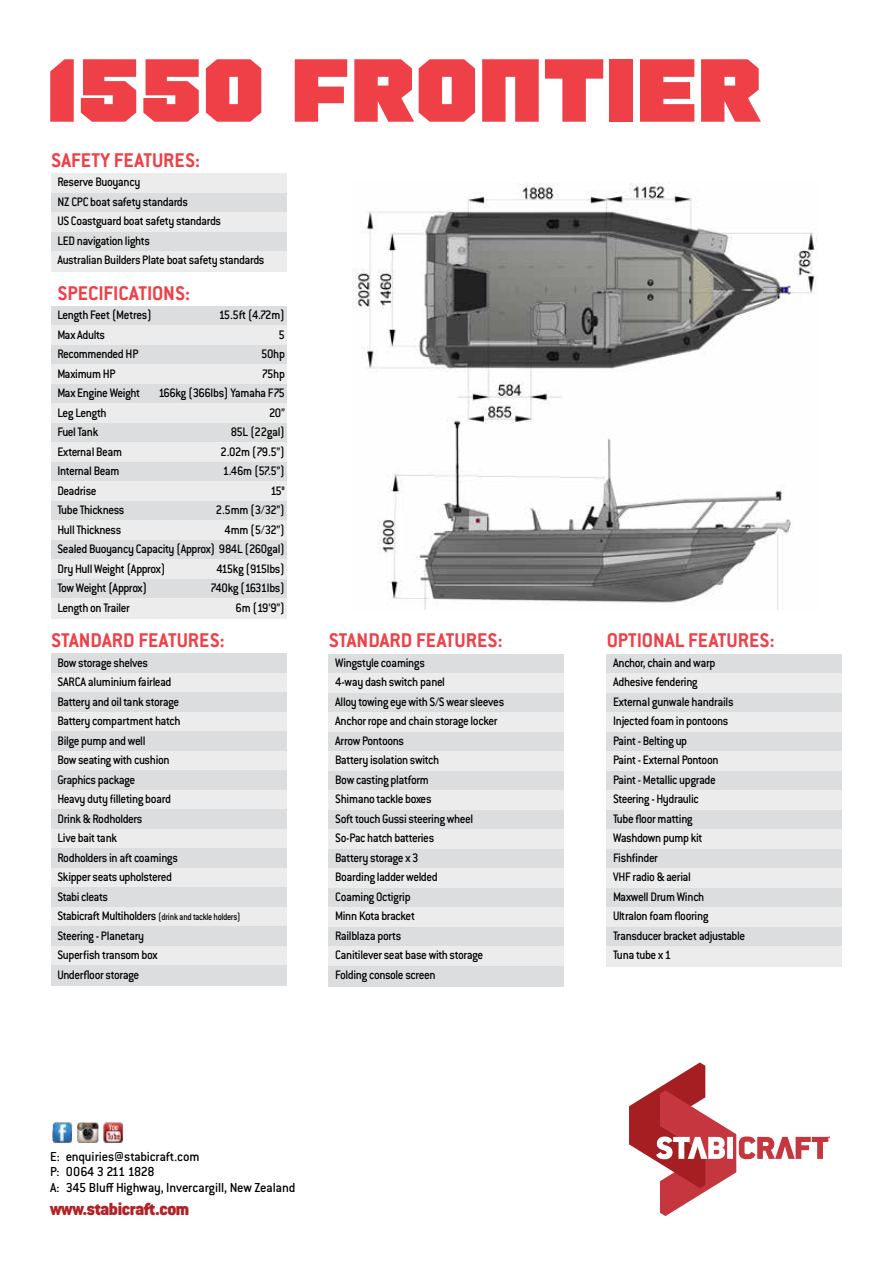
<style>
.page{position:relative;width:893px;height:1263px;background:#fff}
.page>*{position:absolute;margin:0;border:0;box-sizing:border-box;transform-origin:0 0}
.t1{font:700 89.25px "CWM";letter-spacing:.03em;color:#ef4048}
.t2{font:700 21.75px "Conduit ITC Std";color:#ef4048}
.t3{font:900 19.2px "Conduit ITC Pro";letter-spacing:-.02em;color:#b12227;scale:.95 1}
.t4{font:500 14.25px/15.9px "Conduit ITC Std";letter-spacing:-.015em;color:#000}
.t5{font:500 13.5px/19.5px "Conduit ITC Std";letter-spacing:-.035em;color:#000;scale:.93 1}
.t6{font:500 10.5px "Conduit ITC Std";letter-spacing:-.035em;color:#000;scale:.86 1}
.s1{font-size:13.5px}
</style>
<div class="page">
<svg style="left:629px;top:1062px;width:201px;height:154px"></svg>
<img style="left:52px;top:1121px;width:20px;height:22px">
<img style="left:77px;top:1121px;width:21px;height:22px">
<img style="left:103px;top:1122px;width:20px;height:21px">
<div style="left:51px;top:173px;width:235px;height:21px;background:#ececed"></div>
<div style="left:51px;top:193px;width:235px;height:20px;background:#dcddde"></div>
<div style="left:51px;top:212px;width:235px;height:21px;background:#ececed"></div>
<div style="left:51px;top:232px;width:235px;height:20px;background:#dcddde"></div>
<div style="left:51px;top:251px;width:235px;height:21px;background:#ececed"></div>
<div style="left:51px;top:306px;width:235px;height:20px;background:#dcddde"></div>
<div style="left:51px;top:326px;width:235px;height:20px;background:#ececed"></div>
<div style="left:51px;top:345px;width:235px;height:20px;background:#dcddde"></div>
<div style="left:51px;top:365px;width:235px;height:20px;background:#ececed"></div>
<div style="left:51px;top:384px;width:235px;height:20px;background:#dcddde"></div>
<div style="left:51px;top:404px;width:235px;height:20px;background:#ececed"></div>
<div style="left:51px;top:423px;width:235px;height:20px;background:#dcddde"></div>
<div style="left:51px;top:443px;width:235px;height:20px;background:#ececed"></div>
<div style="left:51px;top:462px;width:235px;height:20px;background:#dcddde"></div>
<div style="left:51px;top:482px;width:235px;height:20px;background:#ececed"></div>
<div style="left:51px;top:501px;width:235px;height:20px;background:#dcddde"></div>
<div style="left:51px;top:521px;width:235px;height:20px;background:#ececed"></div>
<div style="left:51px;top:540px;width:235px;height:20px;background:#dcddde"></div>
<div style="left:51px;top:560px;width:235px;height:20px;background:#ececed"></div>
<div style="left:51px;top:579px;width:235px;height:20px;background:#dcddde"></div>
<div style="left:51px;top:599px;width:235px;height:20px;background:#ececed"></div>
<div style="left:51px;top:654px;width:235px;height:20px;background:#dcddde"></div>
<div style="left:51px;top:673px;width:235px;height:20px;background:#ececed"></div>
<div style="left:51px;top:693px;width:235px;height:20px;background:#dcddde"></div>
<div style="left:51px;top:712px;width:235px;height:20px;background:#ececed"></div>
<div style="left:51px;top:732px;width:235px;height:20px;background:#dcddde"></div>
<div style="left:51px;top:751px;width:235px;height:20px;background:#ececed"></div>
<div style="left:51px;top:771px;width:235px;height:20px;background:#dcddde"></div>
<div style="left:51px;top:790px;width:235px;height:20px;background:#ececed"></div>
<div style="left:51px;top:810px;width:235px;height:20px;background:#dcddde"></div>
<div style="left:51px;top:829px;width:235px;height:20px;background:#ececed"></div>
<div style="left:51px;top:849px;width:235px;height:20px;background:#dcddde"></div>
<div style="left:51px;top:868px;width:235px;height:20px;background:#ececed"></div>
<div style="left:51px;top:888px;width:235px;height:20px;background:#dcddde"></div>
<div style="left:51px;top:907px;width:235px;height:20px;background:#ececed"></div>
<div style="left:51px;top:927px;width:235px;height:20px;background:#dcddde"></div>
<div style="left:51px;top:946px;width:235px;height:20px;background:#ececed"></div>
<div style="left:51px;top:966px;width:235px;height:20px;background:#dcddde"></div>
<img style="left:353px;top:182px;width:464px;height:428px">
<div style="left:329px;top:654px;width:235px;height:20px;background:#dcddde"></div>
<div style="left:329px;top:673px;width:235px;height:21px;background:#ececed"></div>
<div style="left:329px;top:693px;width:235px;height:20px;background:#dcddde"></div>
<div style="left:329px;top:712px;width:235px;height:21px;background:#ececed"></div>
<div style="left:329px;top:732px;width:235px;height:20px;background:#dcddde"></div>
<div style="left:329px;top:751px;width:235px;height:21px;background:#ececed"></div>
<div style="left:329px;top:771px;width:235px;height:20px;background:#dcddde"></div>
<div style="left:329px;top:790px;width:235px;height:21px;background:#ececed"></div>
<div style="left:329px;top:810px;width:235px;height:20px;background:#dcddde"></div>
<div style="left:329px;top:829px;width:235px;height:21px;background:#ececed"></div>
<div style="left:329px;top:849px;width:235px;height:20px;background:#dcddde"></div>
<div style="left:329px;top:868px;width:235px;height:21px;background:#ececed"></div>
<div style="left:329px;top:888px;width:235px;height:20px;background:#dcddde"></div>
<div style="left:329px;top:907px;width:235px;height:21px;background:#ececed"></div>
<div style="left:329px;top:927px;width:235px;height:20px;background:#dcddde"></div>
<div style="left:329px;top:946px;width:235px;height:21px;background:#ececed"></div>
<div style="left:329px;top:966px;width:235px;height:20px;background:#dcddde"></div>
<div style="left:607px;top:654px;width:235px;height:20px;background:#dcddde"></div>
<div style="left:607px;top:673px;width:235px;height:21px;background:#ececed"></div>
<div style="left:607px;top:693px;width:235px;height:20px;background:#dcddde"></div>
<div style="left:607px;top:712px;width:235px;height:21px;background:#ececed"></div>
<div style="left:607px;top:732px;width:235px;height:20px;background:#dcddde"></div>
<div style="left:607px;top:751px;width:235px;height:21px;background:#ececed"></div>
<div style="left:607px;top:771px;width:235px;height:20px;background:#dcddde"></div>
<div style="left:607px;top:790px;width:235px;height:21px;background:#ececed"></div>
<div style="left:607px;top:810px;width:235px;height:20px;background:#dcddde"></div>
<div style="left:607px;top:829px;width:235px;height:21px;background:#ececed"></div>
<div style="left:607px;top:849px;width:235px;height:20px;background:#dcddde"></div>
<div style="left:607px;top:868px;width:235px;height:21px;background:#ececed"></div>
<div style="left:607px;top:888px;width:235px;height:20px;background:#dcddde"></div>
<div style="left:607px;top:907px;width:235px;height:21px;background:#ececed"></div>
<div style="left:607px;top:927px;width:235px;height:20px;background:#dcddde"></div>
<div style="left:607px;top:946px;width:235px;height:21px;background:#ececed"></div>
<h1 class="t1" style="left:48px;top:34px;width:714px">1550 FRONTIER</h1>
<h2 class="t2" style="left:51px;top:147px;width:151px">SAFETY FEATURES:</h2>
<p class="t5" style="left:57px;top:172px;width:224px">Reserve Buoyancy<br>NZ CPC boat safety standards<br>US Coastguard boat safety standards<br>LED navigation lights<br>Australian Builders Plate boat safety standards</p>
<h2 class="t2" style="left:57px;top:280px;width:134px">SPECIFICATIONS:</h2>
<p class="t5" style="left:57px;top:305px;width:103px">Length Feet (Metres)</p>
<p class="t5" style="left:219px;top:305px;width:73px">15.5ft (4.72m)</p>
<p class="t5" style="left:57px;top:324px;width:53px">Max Adults</p>
<p class="t5" style="left:279px;top:324px;width:8px">5</p>
<p class="t5" style="left:57px;top:344px;width:89px">Recommended HP</p>
<p class="t5" style="left:261px;top:344px;width:27px">50hp</p>
<p class="t5" style="left:57px;top:363px;width:64px">Maximum HP</p>
<p class="t5" style="left:262px;top:363px;width:26px">75hp</p>
<p class="t5" style="left:57px;top:383px;width:91px">Max Engine Weight</p>
<p class="t5" style="left:158px;top:383px;width:138px">166kg (366lbs) Yamaha F75</p>
<p class="t5" style="left:57px;top:402px;width:54px">Leg Length</p>
<p class="t5" style="left:269px;top:402px;width:19px">20”</p>
<p class="t5" style="left:57px;top:422px;width:46px">Fuel Tank</p>
<p class="t5" style="left:231px;top:422px;width:60px">85L (22gal)</p>
<p class="t5" style="left:57px;top:441px;width:71px">External Beam</p>
<p class="t5" style="left:221px;top:441px;width:71px">2.02m (79.5”)</p>
<p class="t5" style="left:57px;top:461px;width:68px">Internal Beam</p>
<p class="t5" style="left:223px;top:461px;width:68px">1.46m (57.5”)</p>
<p class="t5" style="left:57px;top:480px;width:44px">Deadrise</p>
<p class="t5" style="left:270px;top:480px;width:17px">15°</p>
<p class="t5" style="left:57px;top:500px;width:74px">Tube Thickness</p>
<p class="t5" style="left:216px;top:500px;width:76px">2.5mm (3/32”)</p>
<p class="t5" style="left:57px;top:519px;width:70px">Hull Thickness</p>
<p class="t5" style="left:57px;top:519px;width:246px;text-align:justify;text-indent:167px">4mm (5/32”)<br>Sealed Buoyancy Capacity (Approx) 984L (260gal)<br>Dry Hull Weight (Approx)</p>
<p class="t5" style="left:216px;top:558px;width:75px">415kg (915lbs)</p>
<p class="t5" style="left:57px;top:578px;width:98px">Tow Weight (Approx)</p>
<p class="t5" style="left:210px;top:578px;width:82px">740kg (1631lbs)</p>
<p class="t5" style="left:57px;top:597px;width:79px">Length on Trailer</p>
<p class="t5" style="left:236px;top:597px;width:55px">6m (19’9”)</p>
<h2 class="t2" style="left:51px;top:627px;width:175px">STANDARD FEATURES:</h2>
<p class="t5" style="left:57px;top:652px;width:134px">Bow storage shelves<br>SARCA aluminium fairlead<br>Battery and oil tank storage<br>Battery compartment hatch<br>Bilge pump and well<br>Bow seating with cushion<br>Graphics package<br>Heavy duty filleting board<br>Drink &amp; Rodholders<br>Live bait tank<br>Rodholders in aft coamings<br>Skipper seats upholstered<br>Stabi cleats</p>
<p class="t6" style="left:57px;top:910px;width:215px"><span class="s1">Stabicraft Multiholders</span> (drink and tackle holders)</p>
<p class="t5" style="left:57px;top:925px;width:109px">Steering - Planetary<br>Superfish transom box<br>Underfloor storage</p>
<h2 class="t2" style="left:329px;top:627px;width:175px">STANDARD FEATURES:</h2>
<p class="t5" style="left:335px;top:652px;width:183px">Wingstyle coamings<br>4-way dash switch panel<br>Alloy towing eye with S/S wear sleeves<br>Anchor rope and chain storage locker<br>Arrow Pontoons<br>Battery isolation switch<br>Bow casting platform<br>Shimano tackle boxes<br>Soft touch Gussi steering wheel<br>So-Pac hatch batteries<br>Battery storage x 3<br>Boarding ladder welded<br>Coaming Octigrip<br>Minn Kota bracket<br>Railblaza ports<br>Canitilever seat base with storage<br>Folding console screen</p>
<p class="t4" style="left:50px;top:1148px;width:247px">E: enquiries@stabicraft.com<br>P: 0064 3 211 1828<br>A: 345 Bluff Highway, Invercargill, New Zealand</p>
<h3 class="t3" style="left:50px;top:1197px;width:148px">www.stabicraft.com</h3>
<h2 class="t2" style="left:607px;top:627px;width:169px">OPTIONAL FEATURES:</h2>
<p class="t5" style="left:613px;top:652px;width:144px">Anchor, chain and warp<br>Adhesive fendering<br>External gunwale handrails<br>Injected foam in pontoons<br>Paint - Belting up<br>Paint - External Pontoon<br>Paint - Metallic upgrade<br>Steering - Hydraulic<br>Tube floor matting<br>Washdown pump kit<br>Fishfinder<br>VHF radio &amp; aerial<br>Maxwell Drum Winch<br>Ultralon foam flooring<br>Transducer bracket adjustable<br>Tuna tube x 1</p>
</div>
